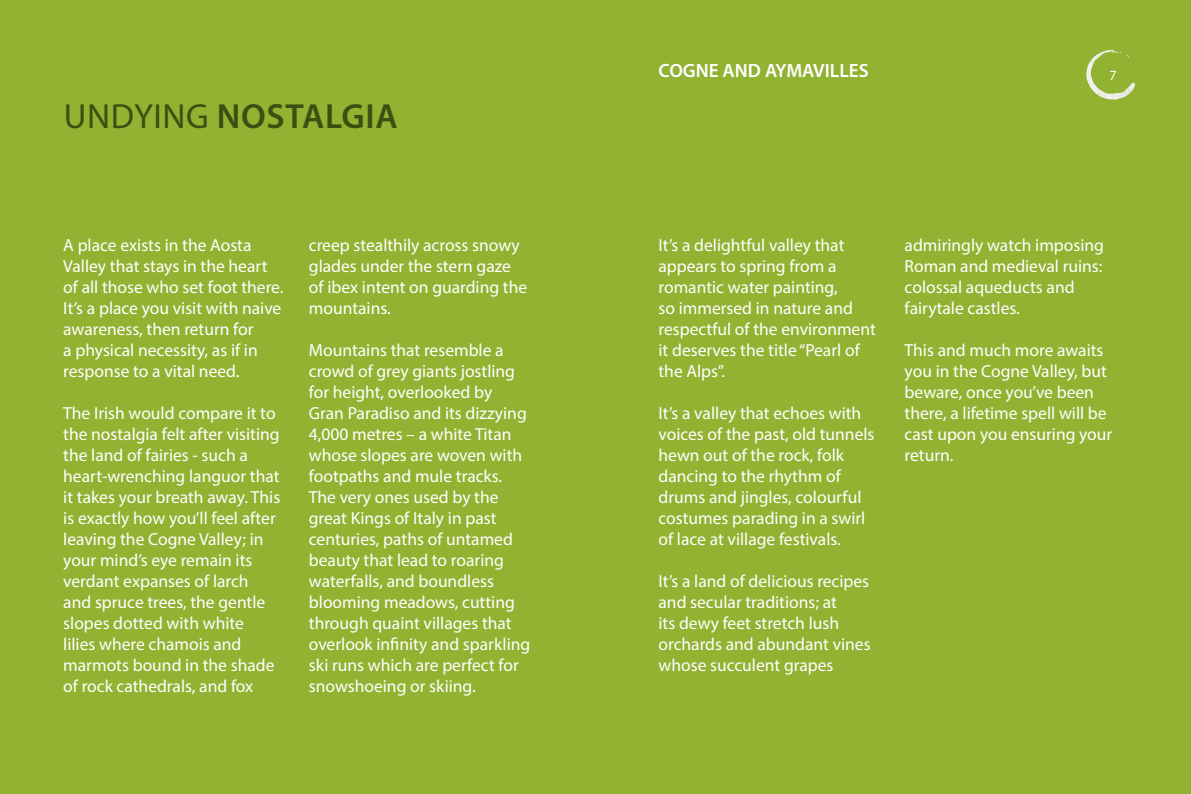
<style>
.page{position:relative;width:1191px;height:794px;background:#92b232}
.page>*{position:absolute;margin:0;border:0;box-sizing:border-box;transform-origin:0 0}
.t1{font:600 35px "Myriad Pro";letter-spacing:.02em;color:#3a5012}
.t2{font:600 19.25px "Myriad Pro";color:#fff}
.t3{font:17.5px/21px "Myriad Pro";color:#fff}
.t4{font:14px "Myriad Pro";color:#fff}
.s1{font-weight:400}
</style>
<div class="page">
<svg style="left:1086px;top:50px;width:48px;height:50px"></svg>
<h1 class="t1" style="left:64px;top:94px;width:335px"><span class="s1">UNDYING</span> NOSTALGIA</h1>
<p class="t3" style="left:63px;top:234px;width:222px">A place exists in the Aosta<br>Valley that stays in the heart of all those who set foot there.<br>It’s a place you visit with naive awareness, then return for<br>a physical necessity, as if in response to a vital need.</p>
<p class="t3" style="left:63px;top:402px;width:218px">The Irish would compare it to the nostalgia felt after visiting the land of fairies - such a heart-wrenching languor that it takes your breath away. This is exactly how you’ll feel after leaving the Cogne Valley; in your mind’s eye remain its verdant expanses of larch and spruce trees, the gentle slopes dotted with white lilies where chamois and marmots bound in the shade of rock cathedrals, and fox</p>
<p class="t3" style="left:309px;top:234px;width:220px">creep stealthily across snowy glades under the stern gaze of ibex intent on guarding the mountains.</p>
<p class="t3" style="left:309px;top:339px;width:223px">Mountains that resemble a crowd of grey giants jostling for height, overlooked by<br>Gran Paradiso and its dizzying<br>4,000 metres – a white Titan whose slopes are woven with footpaths and mule tracks.<br>The very ones used by the great Kings of Italy in past centuries, paths of untamed beauty that lead to roaring waterfalls, and boundless blooming meadows, cutting through quaint villages that overlook infinity and sparkling ski runs which are perfect for snowshoeing or skiing.</p>
<p class="t2" style="left:658px;top:59px;width:212px">COGNE AND AYMAVILLES</p>
<p class="t4" style="left:1109px;top:67px;width:9px">7</p>
<p class="t3" style="left:658px;top:234px;width:219px">It’s a delightful valley that appears to spring from a romantic water painting,<br>so immersed in nature and respectful of the environment it deserves the title “Pearl of the Alps”.</p>
<p class="t3" style="left:658px;top:402px;width:217px">It’s a valley that echoes with voices of the past, old tunnels hewn out of the rock, folk dancing to the rhythm of drums and jingles, colourful costumes parading in a swirl of lace at village festivals.</p>
<p class="t3" style="left:658px;top:570px;width:214px">It’s a land of delicious recipes and secular traditions; at<br>its dewy feet stretch lush orchards and abundant vines whose succulent grapes</p>
<p class="t3" style="left:904px;top:234px;width:201px">admiringly watch imposing<br>Roman and medieval ruins: colossal aqueducts and fairytale castles.</p>
<p class="t3" style="left:904px;top:339px;width:209px">This and much more awaits you in the Cogne Valley, but beware, once you’ve been there, a lifetime spell will be cast upon you ensuring your return.</p>
</div>
